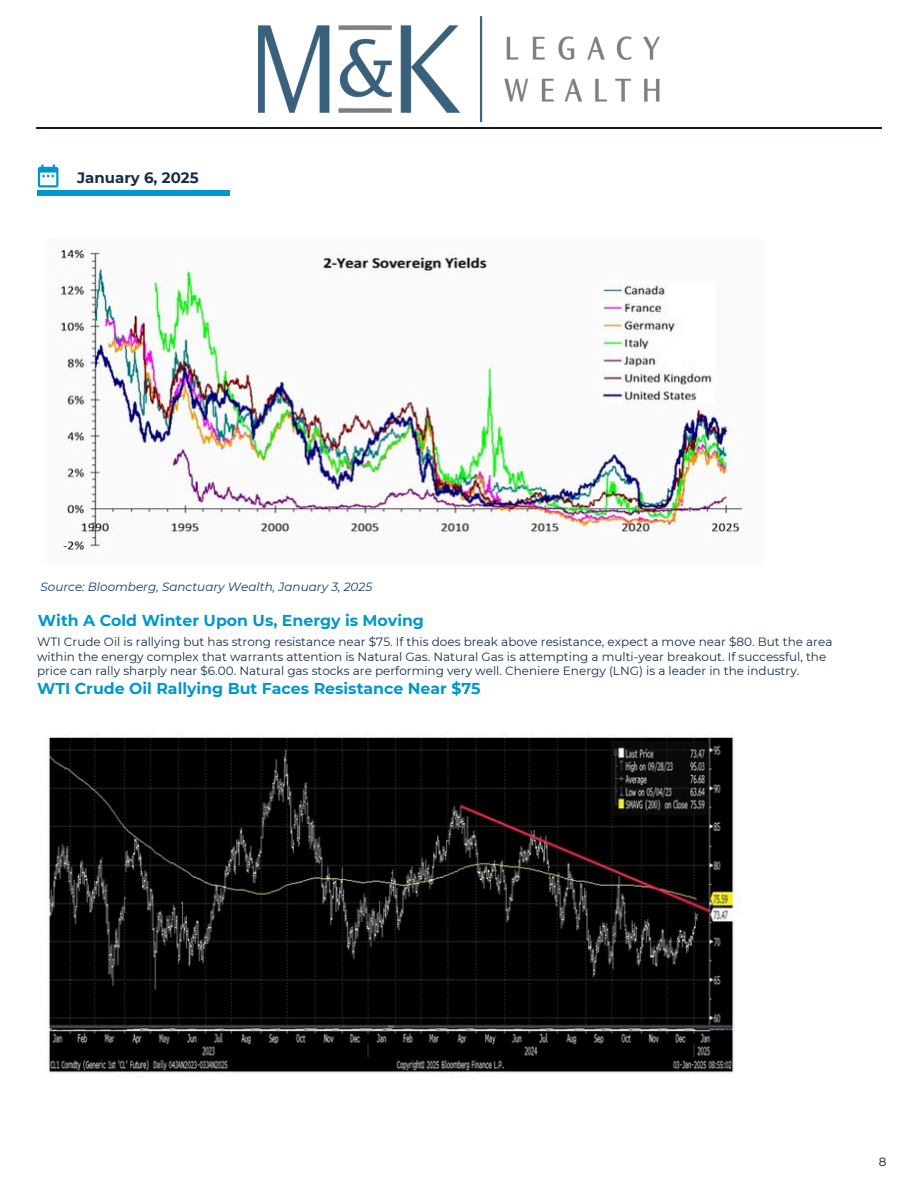
<style>
.page{position:relative;width:918px;height:1188px;background:#fff}
.page>*{position:absolute;margin:0;border:0;box-sizing:border-box;transform-origin:0 0}
.t1{font:700 15.75px "Montserrat";color:#0097ce}
.t2{font:700 15px "Montserrat";color:#162d4a}
.t3{font:12px/14.7px "Montserrat";color:#152d4a}
.t4{font:italic 12px "Montserrat";color:#123e68}
.t5{font:12px "Montserrat";color:#00182f}
</style>
<div class="page">
<svg style="left:38px;top:165px;width:21px;height:23px"></svg>
<hr style="left:38px;top:191px;width:192px;height:4px;background:#0097ce">
<hr style="left:36px;top:127px;width:846px;height:2px;background:#121b2e">
<img style="left:58px;top:249px;width:685px;height:304px">
<img style="left:48px;top:737px;width:687px;height:336px">
<img style="left:259px;top:17px;width:400px;height:105px">
<p class="t2" style="left:77px;top:168px;width:123px">January 6, 2025</p>
<p class="t4" style="left:40px;top:579px;width:333px">Source: Bloomberg, Sanctuary Wealth, January 3, 2025</p>
<h1 class="t1" style="left:38px;top:611px;width:388px">With A Cold Winter Upon Us, Energy is Moving</h1>
<h1 class="t3" style="left:37px;top:634px;width:797px">WTI Crude Oil is rallying but has strong resistance near $75. If this does break above resistance, expect a move near $80. But the area within the energy complex that warrants attention is Natural Gas. Natural Gas is attempting a multi-year breakout. If successful, the price can rally sharply near $6.00. Natural gas stocks are performing very well. Cheniere Energy (LNG) is a leader in the industry.</h1>
<p class="t1" style="left:37px;top:679px;width:445px">WTI Crude Oil Rallying But Faces Resistance Near $75</p>
<p class="t5" style="left:879px;top:1155px;width:9px">8</p>
</div>
